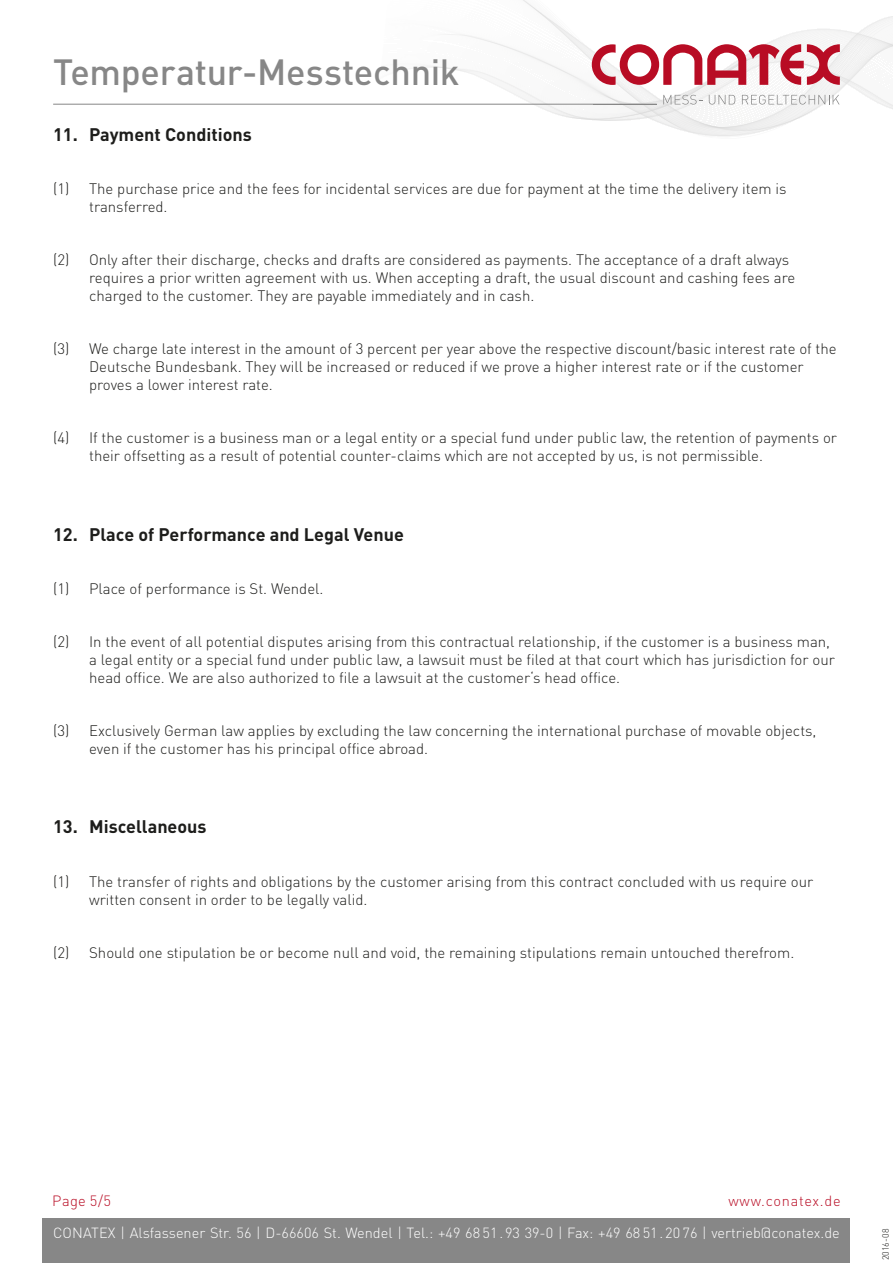
<style>
.page{position:relative;width:893px;height:1263px;background:#fff}
.page>*{position:absolute;margin:0;border:0;box-sizing:border-box;transform-origin:0 0}
.t1{font:500 36px "DINOT";letter-spacing:-.01em;color:#878787}
.t2{font:700 18px "DINOT";color:#1d1d1b}
.t3{font:300 15px/18px "DINOT";color:#1d1d1b}
.t4{font:300 14.7px "DINOT";color:#b80c24}
.t5{font:300 14.55px "DINOT";color:#fff}
.t6{font:300 14.55px "DINOT";letter-spacing:.05em;color:#b80c24}
.t7{font:300 9px "DINOT";color:#1d1d1b}
</style>
<div class="page">
<svg style="left:523px;top:0;width:370px;height:136px"></svg>
<svg style="left:380px;top:23px;width:513px;height:99px"></svg>
<hr style="left:53px;top:104px;width:604px;height:1px;background:#878787">
<div style="left:43px;top:1218px;width:807px;height:45px;background:#878787"></div>
<h1 class="t1" style="left:53px;top:44px;width:408px">Temperatur-Messtechnik</h1>
<p class="t2" style="left:53px;top:121px;width:200px">11. Payment Conditions</p>
<p class="t3" style="left:89px;top:179px;width:699px;text-indent:-36px">(1) The purchase price and the fees for incidental services are due for payment at the time the delivery item is transferred.</p>
<p class="t3" style="left:89px;top:250px;width:708px;text-indent:-36px">(2) Only after their discharge, checks and drafts are considered as payments. The acceptance of a draft always requires a prior written agreement with us. When accepting a draft, the usual discount and cashing fees are charged to the customer. They are payable immediately and in cash.</p>
<p class="t3" style="left:89px;top:339px;width:749px;text-indent:-36px">(3) We charge late interest in the amount of 3 percent per year above the respective discount/basic interest rate of the<br>Deutsche Bundesbank. They will be increased or reduced if we prove a higher interest rate or if the customer proves a lower interest rate.</p>
<p class="t3" style="left:89px;top:428px;width:749px;text-indent:-36px">(4) If the customer is a business man or a legal entity or a special fund under public law, the retention of payments or their offsetting as a result of potential counter-claims which are not accepted by us, is not permissible.</p>
<p class="t2" style="left:53px;top:520px;width:352px">12. Place of Performance and Legal Venue</p>
<p class="t3" style="left:53px;top:578px;width:272px">(1) Place of performance is St. Wendel.</p>
<p class="t3" style="left:89px;top:631px;width:747px;text-indent:-36px">(2) In the event of all potential disputes arising from this contractual relationship, if the customer is a business man, a legal entity or a special fund under public law, a lawsuit must be filed at that court which has jurisdiction for our head office. We are also authorized to file a lawsuit at the customer‘s head office.</p>
<p class="t3" style="left:89px;top:721px;width:729px;text-indent:-36px">(3) Exclusively German law applies by excluding the law concerning the international purchase of movable objects, even if the customer has his principal office abroad.</p>
<p class="t2" style="left:53px;top:813px;width:155px">13. Miscellaneous</p>
<p class="t3" style="left:89px;top:871px;width:726px;text-indent:-36px">(1) The transfer of rights and obligations by the customer arising from this contract concluded with us require our written consent in order to be legally valid.</p>
<p class="t3" style="left:53px;top:942px;width:743px">(2) Should one stipulation be or become null and void, the remaining stipulations remain untouched therefrom.</p>
<p class="t4" style="left:52px;top:1189px;width:60px">Page 5/5</p>
<p class="t6" style="left:728px;top:1189px;width:114px">www.conatex.de</p>
<p class="t5" style="left:53px;top:1222px;width:788px">CONATEX | Alsfassener Str. 56 | D-66606 St. Wendel | Tel.: +49 68 51.93 39-0 | Fax: +49 68 51.20 76 | vertrieb@conatex.de</p>
<p class="t7" style="left:879px;top:1260px;width:33px;rotate:-90deg">2016-08</p>
</div>
